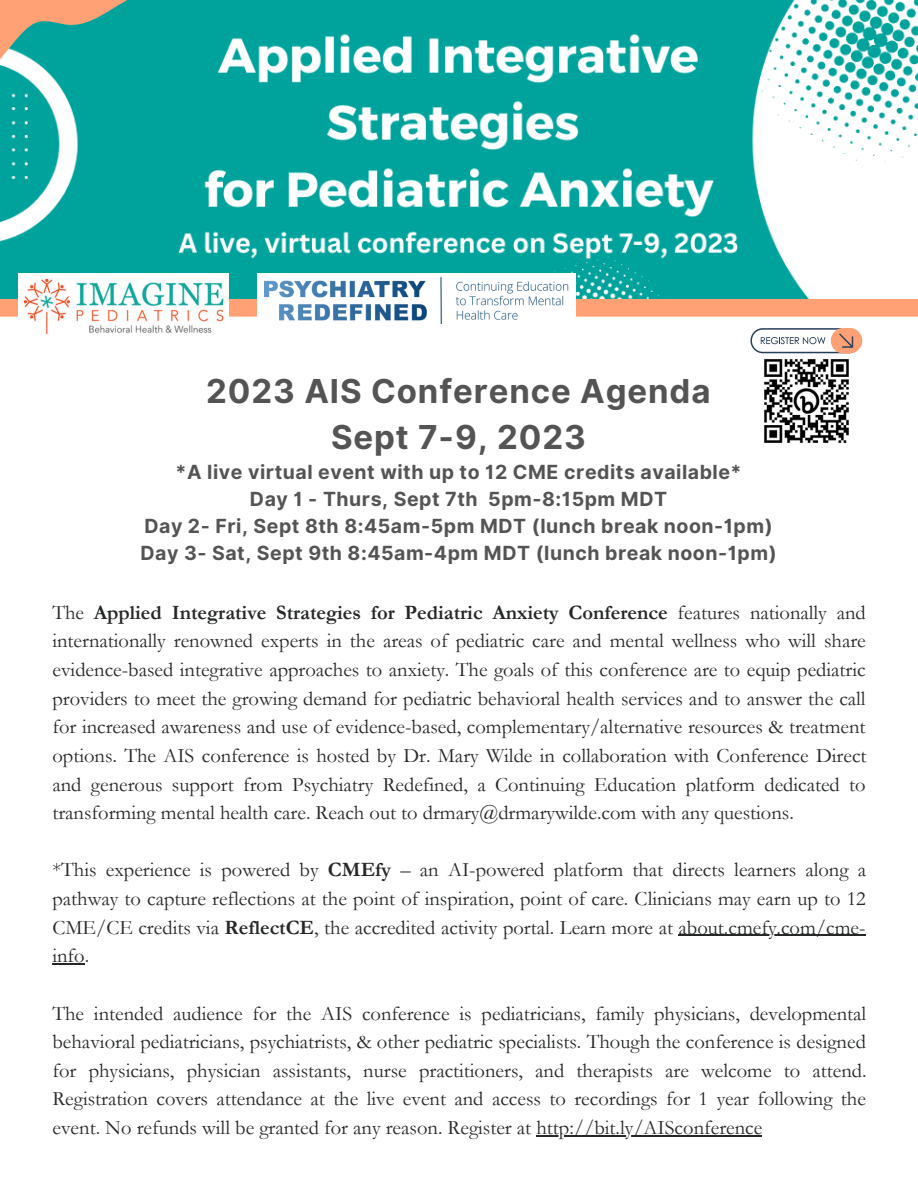
<style>
.page{position:relative;width:918px;height:1188px;background:#fff}
.page>*{position:absolute;margin:0;border:0;box-sizing:border-box;transform-origin:0 0}
.t1{font:700 33px "Inter";letter-spacing:.03em;color:#545454}
.t2{font:20.55px/28.7px "Garamond";color:#252827;text-align:justify}
.t3{font:700 19.5px "Inter";letter-spacing:.025em;color:#545454}
.s1{font-weight:700}
</style>
<div class="page">
<img style="left:760px;top:353px;width:93px;height:90px">
<svg style="left:750px;top:328px;width:112px;height:25px"></svg>
<svg style="left:0;top:298px;width:918px;height:19px;background:#f6a47b"></svg>
<img style="left:0;top:0;width:917px;height:298px">
<img style="left:18px;top:274px;width:211px;height:61px">
<svg style="left:0;top:0;width:228px;height:150px;background:#29a99f"></svg>
<div style="left:258px;top:274px;width:318px;height:62px;background:#fff"></div>
<img style="left:265px;top:277px;width:304px;height:46px">
<hr style="left:679px;top:935px;width:187px;height:1px;background:#252827">
<hr style="left:52px;top:963px;width:33px;height:1px;background:#252827">
<hr style="left:536px;top:1135px;width:226px;height:1px;background:#252827">
<p class="t1" style="left:206px;top:371px;width:506px">2023 AIS Conference Agenda</p>
<p class="t1" style="left:331px;top:417px;width:256px">Sept 7-9, 2023</p>
<p class="t3" style="left:176px;top:461px;width:567px">*A live virtual event with up to 12 CME credits available*</p>
<p class="t3" style="left:250px;top:488px;width:419px">Day 1 - Thurs, Sept 7th 5pm-8:15pm MDT</p>
<p class="t3" style="left:144px;top:515px;width:630px">Day 2- Fri, Sept 8th 8:45am-5pm MDT (lunch break noon-1pm)</p>
<p class="t3" style="left:141px;top:542px;width:638px">Day 3- Sat, Sept 9th 8:45am-4pm MDT (lunch break noon-1pm)</p>
<p class="t2" style="left:52px;top:598px;width:816px">The <span class="s1">Applied Integrative Strategies for Pediatric Anxiety Conference</span> features nationally and internationally renowned experts in the areas of pediatric care and mental wellness who will share evidence-based integrative approaches to anxiety. The goals of this conference are to equip pediatric providers to meet the growing demand for pediatric behavioral health services and to answer the call for increased awareness and use of evidence-based, complementary/alternative resources &amp; treatment options. The AIS conference is hosted by Dr. Mary Wilde in collaboration with Conference Direct and generous support from Psychiatry Redefined, a Continuing Education platform dedicated to transforming mental health care. Reach out to drmary@drmarywilde.com with any questions.</p>
<p class="t2" style="left:52px;top:856px;width:815px">*This experience is powered by <span class="s1">CMEfy</span> – an AI-powered platform that directs learners along a pathway to capture reflections at the point of inspiration, point of care. Clinicians may earn up to 12<br>CME/CE credits via <span class="s1">ReflectCE</span>, the accredited activity portal. Learn more at about.cmefy.com/cme&shy;info.</p>
<p class="t2" style="left:52px;top:999px;width:816px">The intended audience for the AIS conference is pediatricians, family physicians, developmental behavioral pediatricians, psychiatrists, &amp; other pediatric specialists. Though the conference is designed for physicians, physician assistants, nurse practitioners, and therapists are welcome to attend.<br>Registration covers attendance at the live event and access to recordings for 1 year following the event. No refunds will be granted for any reason. Register at http://bit.ly/AISconference</p>
</div>
